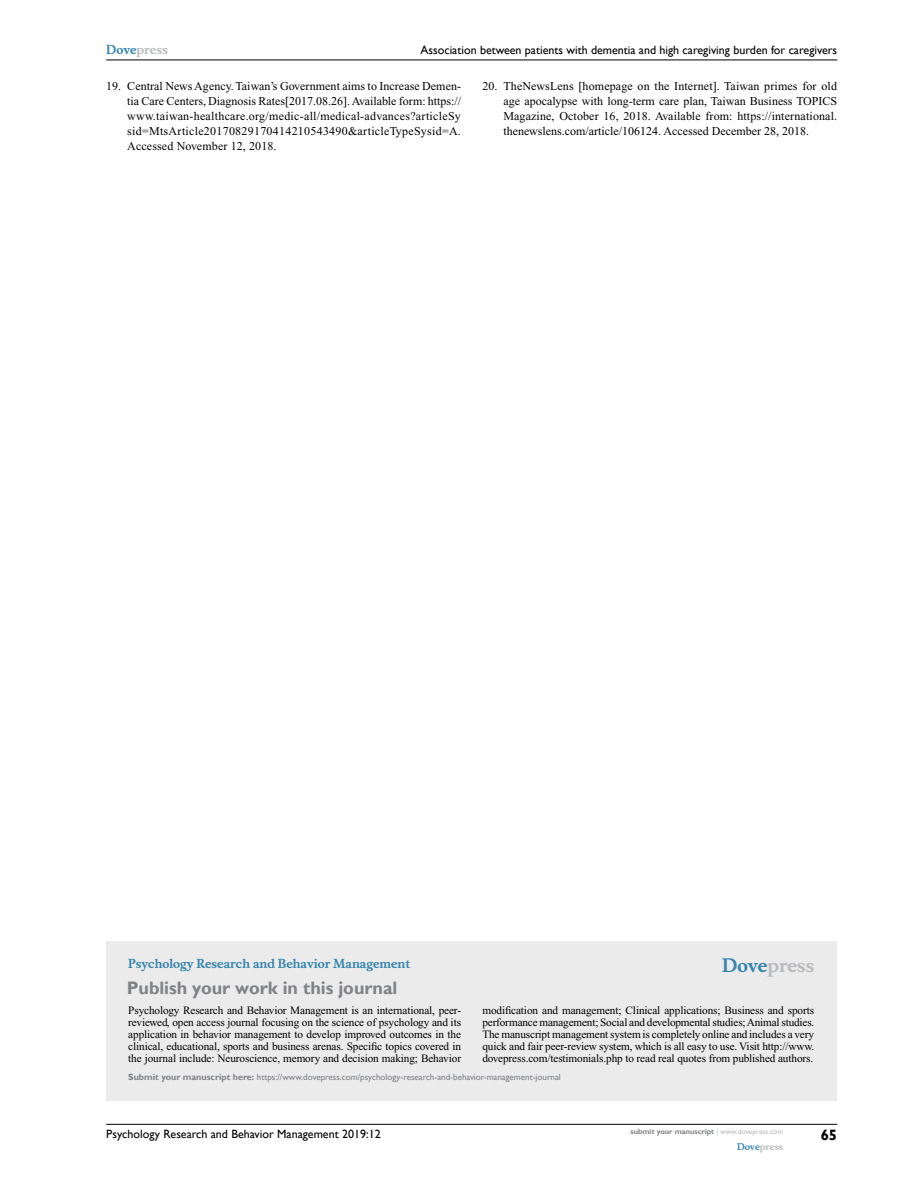
<style>
.page{position:relative;width:918px;height:1188px;background:#fff}
.page>*{position:absolute;margin:0;border:0;box-sizing:border-box;transform-origin:0 0}
.t1{font:700 18px "Gill Sans";color:#808285}
.t2{font:700 18px "Musee";color:#b8babc}
.t3{font:700 15px "Gill Sans";color:#000}
.t4{font:12px/15px "Times New Roman";color:#000;text-align:justify}
.t5{font:12px "Gill Sans";color:#000}
.t6{font:700 12px "Musee";color:#3785ad}
.t7{font:700 12px "Musee";color:#b8babc}
.t8{font:11.25px/12px "Times New Roman";letter-spacing:-.01em;color:#000;text-align:justify}
.t9{font:9px "Gill Sans";color:#808285}
.t10{font:700 9px "Musee";color:#b8babc}
.t11{font:700 7.5px "Gill Sans";color:#808285}
.s1{color:#3785ad}
.s2{font-weight:700}
.s3{font-weight:400;color:#b8babc}
</style>
<div class="page">
<div style="left:106px;top:941px;width:731px;height:159px;background:#ebebec"></div>
<hr style="left:106px;top:1124px;width:731px;height:1px;background:#000">
<hr style="left:106px;top:60px;width:731px;height:1px;background:#000">
<p class="t7" style="left:106px;top:43px;width:63px"><span class="s1">Dove</span>press</p>
<p class="t5" style="left:421px;top:43px;width:418px">Association between patients with dementia and high caregiving burden for caregivers</p>
<p class="t4" style="left:127px;top:79px;width:336px;text-indent:-21px">19. Central News Agency. Taiwan’s Government aims to Increase Demen&shy;tia Care Centers, Diagnosis Rates[2017.08.26]. Available form: https:// www.taiwan-healthcare.org/medic-all/medical-advances?articleSy sid=MtsArticle20170829170414210543490&amp;articleTypeSysid=A.<br>Accessed November 12, 2018.</p>
<p class="t4" style="left:503px;top:79px;width:335px;text-indent:-21px">20. TheNewsLens [homepage on the Internet]. Taiwan primes for old age apocalypse with long-term care plan, Taiwan Business TOPICS Magazine, October 16, 2018. Available from: https://international. thenewslens.com/article/106124. Accessed December 28, 2018.</p>
<p class="t6" style="left:128px;top:956px;width:284px">Psychology Research and Behavior Management</p>
<h1 class="t1" style="left:127px;top:977px;width:272px">Publish your work in this journal</h1>
<h1 class="t2" style="left:722px;top:955px;width:94px"><span class="s1">Dove</span>press</h1>
<p class="t8" style="left:128px;top:1004px;width:334px">Psychology Research and Behavior Management is an international, peer&shy;reviewed, open access journal focusing on the science of psychology and its application in behavior management to develop improved outcomes in the clinical, educational, sports and business arenas. Specific topics covered in the journal include: Neuroscience, memory and decision making; Behavior</p>
<p class="t8" style="left:482px;top:1004px;width:333px">modification and management; Clinical applications; Business and sports performance management; Social and developmental studies; Animal studies.<br>The manuscript management system is completely online and includes a very quick and fair peer-review system, which is all easy to use. Visit http://www. dovepress.com/testimonials.php to read real quotes from published authors.</p>
<p class="t9" style="left:128px;top:1072px;width:434px"><span class="s2">Submit your manuscript here:</span> https://www.dovepress.com/psychology-research-and-behavior-management-journal</p>
<p class="t5" style="left:106px;top:1127px;width:276px">Psychology Research and Behavior Management 2019:12</p>
<p class="t11" style="left:631px;top:1127px;width:154px">submit your manuscript <span class="s3">| www.dovepress.com</span></p>
<p class="t10" style="left:737px;top:1141px;width:48px"><span class="s1">Dove</span>press</p>
<h2 class="t3" style="left:821px;top:1126px;width:18px">65</h2>
</div>
